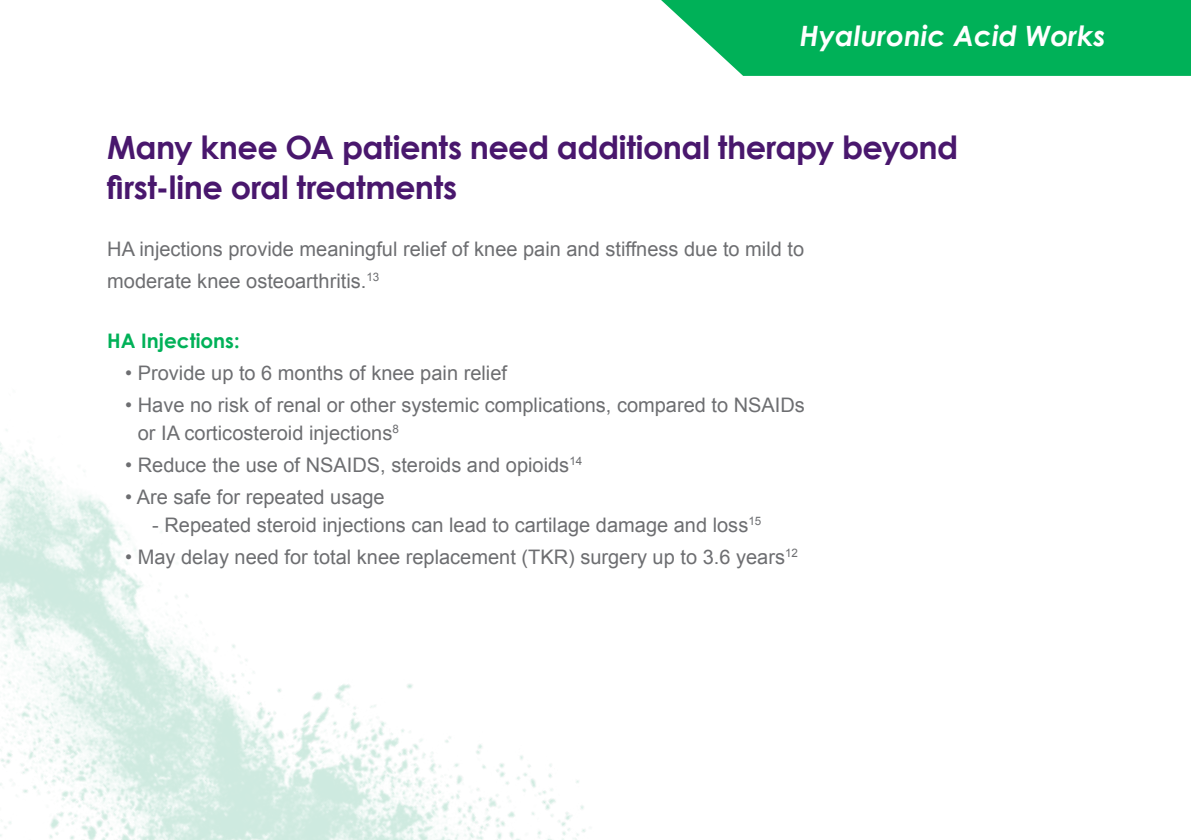
<style>
.page{position:relative;width:1191px;height:840px;background:#fff}
.page>*{position:absolute;margin:0;border:0;box-sizing:border-box;transform-origin:0 0}
.t1{font:700 32px/40px "Century Gothic";letter-spacing:-.015em;color:#49176d}
.t2{font:italic 700 28px "Century Gothic";color:#fff}
.t3{font:20px/32px "Arial";color:#6d6e71}
.t4{font:700 20px "Century Gothic";color:#00b158}
</style>
<div class="page">
<svg style="left:661px;top:0;width:530px;height:76px;fill:#00b158"></svg>
<img style="left:0;top:429px;width:586px;height:410px">
<h2 class="t2" style="left:800px;top:18px;width:307px">Hyaluronic Acid Works</h2>
<h1 class="t1" style="left:107px;top:126px;width:852px">Many knee OA patients need additional therapy beyond first-line oral treatments</h1>
<p class="t3" style="left:107px;top:233px;width:698px">HA injections provide meaningful relief of knee pain and stiffness due to mild to moderate knee osteoarthritis.<sup>13</sup></p>
<p class="t4" style="left:107px;top:327px;width:134px">HA Injections:</p>
<p class="t3" style="left:125px;top:357px;width:383px">• Provide up to 6 months of knee pain relief</p>
<p class="t3" style="left:138px;top:391px;width:668px;line-height:28px;text-indent:-13px">• Have no risk of renal or other systemic complications, compared to NSAIDs or IA corticosteroid injections<sup>8</sup></p>
<p class="t3" style="left:125px;top:449px;width:458px">• Reduce the use of NSAIDS, steroids and opioids<sup>14</sup></p>
<p class="t3" style="left:125px;top:481px;width:261px">• Are safe for repeated usage</p>
<p class="t3" style="left:152px;top:509px;width:610px">- Repeated steroid injections can lead to cartilage damage and loss<sup>15</sup></p>
<p class="t3" style="left:125px;top:541px;width:674px">• May delay need for total knee replacement (TKR) surgery up to 3.6 years<sup>12</sup></p>
</div>
